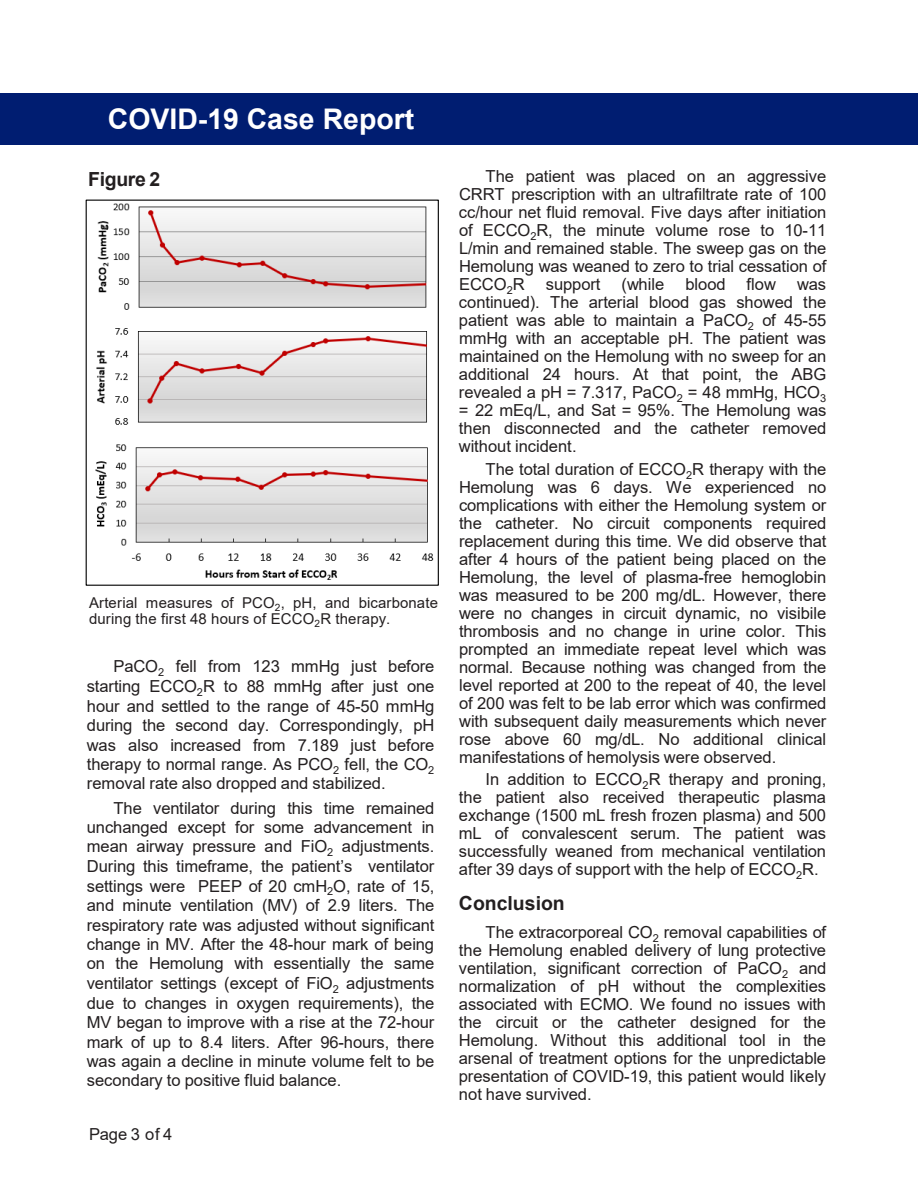
<style>
.page{position:relative;width:918px;height:1188px;background:#fff}
.page>*{position:absolute;margin:0;border:0;box-sizing:border-box;transform-origin:0 0}
.t1{font:700 28.5px "Arial";color:#fff}
.t2{font:700 19.5px "Arial";color:#231f20}
.t3{font:16.5px/18px "Arial";color:#231f20;text-align:justify}
.t4{font:15px/16.2px "Arial";letter-spacing:.01em;color:#231f20}
</style>
<div class="page">
<div style="left:0;top:93px;width:918px;height:51px;background:#001d71"></div>
<img style="left:95px;top:203px;width:339px;height:377px">
<p class="t1" style="left:108px;top:98px;width:308px">COVID-19 Case Report</p>
<p class="t2" style="left:88px;top:165px;width:74px">Figure 2</p>
<p class="t3" style="left:459px;top:167px;width:369px;text-indent:27px">The patient was placed on an aggressive CRRT prescription with an ultrafiltrate rate of 100 cc/hour net fluid removal. Five days after initiation of ECCO<sub>2</sub>R, the minute volume rose to 10-11<br>L/min and remained stable. The sweep gas on the Hemolung was weaned to zero to trial cessation of ECCO<sub>2</sub>R</p>
<p class="t3" style="left:546px;top:275px;width:56px">support</p>
<p class="t3" style="left:622px;top:275px;width:44px">(while</p>
<p class="t3" style="left:685px;top:275px;width:42px">blood</p>
<p class="t3" style="left:747px;top:275px;width:31px">flow</p>
<p class="t3" style="left:459px;top:275px;width:369px;text-indent:338px">was continued). The arterial blood gas showed the patient was able to maintain a PaCO<sub>2</sub> of 45-55 mmHg with an acceptable pH. The patient was maintained on the Hemolung with no sweep for an additional 24 hours. At that point, the ABG revealed a pH = 7.317, PaCO<sub>2</sub> = 48 mmHg, HCO<sub>3 </sub>= 22 mEq/L, and Sat = 95%. The Hemolung was then disconnected and the catheter removed without incident.</p>
<p class="t3" style="left:459px;top:460px;width:369px;text-indent:27px">The total duration of ECCO<sub>2</sub>R therapy with the Hemolung was 6 days. We experienced no complications with either the Hemolung system or the catheter. No circuit components required replacement during this time. We did observe that after 4 hours of the patient being placed on the Hemolung, the level of plasma-free hemoglobin was measured to be 200 mg/dL. However, there were no changes in circuit dynamic, no visibile thrombosis and no change in urine color. This prompted an immediate repeat level which was normal. Because nothing was changed from the level reported at 200 to the repeat of 40, the level of 200 was felt to be lab error which was confirmed with subsequent daily measurements which never rose above 60 mg/dL. No additional clinical manifestations of hemolysis were observed.</p>
<p class="t3" style="left:459px;top:770px;width:369px;text-indent:27px">In addition to ECCO<sub>2</sub>R therapy and proning, the patient also received therapeutic plasma exchange (1500 mL fresh frozen plasma) and 500 mL of convalescent serum. The patient was successfully weaned from mechanical ventilation after 39 days of support with the help of ECCO<sub>2</sub>R.</p>
<p class="t2" style="left:459px;top:890px;width:107px">Conclusion</p>
<p class="t3" style="left:459px;top:923px;width:369px;text-indent:27px">The extracorporeal CO<sub>2</sub> removal capabilities of the Hemolung enabled delivery of lung protective ventilation, significant correction of PaCO<sub>2</sub> and normalization of pH without the complexities associated with ECMO. We found no issues with the circuit or the catheter designed for the Hemolung. Without this additional tool in the arsenal of treatment options for the unpredictable presentation of COVID-19, this patient would likely not have survived.</p>
<p class="t4" style="left:89px;top:594px;width:351px">Arterial measures of PCO<sub>2</sub>, pH, and bicarbonate during the first 48 hours of ECCO<sub>2</sub>R therapy.</p>
<p class="t3" style="left:87px;top:657px;width:349px;line-height:19.5px;text-indent:27px">PaCO<sub>2</sub> fell from 123 mmHg just before starting ECCO<sub>2</sub>R to 88 mmHg after just one hour and settled to the range of 45-50 mmHg during the second day. Correspondingly, pH was also increased from 7.189 just before therapy to normal range. As PCO<sub>2</sub> fell, the CO<sub>2 </sub>removal rate also dropped and stabilized.</p>
<p class="t3" style="left:87px;top:798px;width:349px;line-height:19.5px;text-indent:27px">The ventilator during this time remained unchanged except for some advancement in mean airway pressure and FiO<sub>2</sub> adjustments.<br>During this timeframe, the patient’s ventilator settings were PEEP of 20 cmH<sub>2</sub>O, rate of 15, and minute ventilation (MV) of 2.9 liters. The respiratory rate was adjusted without significant change in MV. After the 48-hour mark of being on the Hemolung with essentially the same ventilator settings (except of FiO<sub>2</sub> adjustments due to changes in oxygen requirements), the MV began to improve with a rise at the 72-hour mark of up to 8.4 liters. After 96-hours, there was again a decline in minute volume felt to be secondary to positive fluid balance.</p>
<p class="t3" style="left:89px;top:1125px;width:85px">Page 3 of 4</p>
</div>
